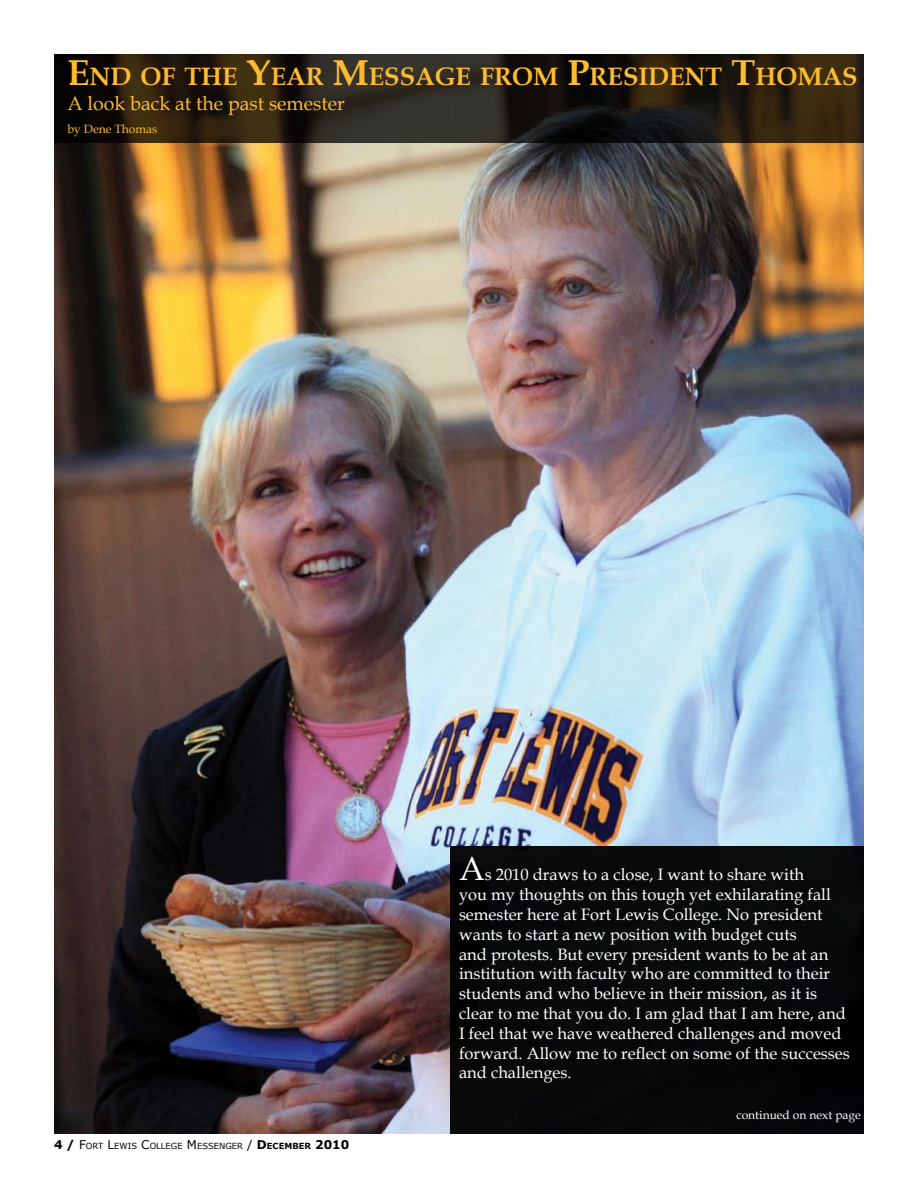
<style>
.page{position:relative;width:918px;height:1188px;background:#fff}
.page>*{position:absolute;margin:0;border:0;box-sizing:border-box;transform-origin:0 0}
.t1{font:700 25.2px "Book Antiqua";color:#fdbb30}
.t2{font:19.5px "Book Antiqua";color:#fdbb30}
.t3{font:16.5px/19.8px "Book Antiqua";color:#fff}
.t4{font:12px "Book Antiqua";color:#fff}
.t5{font:12px "Book Antiqua";color:#fdbb30}
.t6{font:8.4px "Verdana";color:#000}
.s1{font-size:36px}
.s2{font-size:33px}
.s3{font-weight:700;font-size:12px}
.s4{font-size:12px}
.s5{font-weight:700}
</style>
<div class="page">
<img style="left:54px;top:142px;width:810px;height:992px">
<svg style="left:54px;top:54px;width:810px;height:88px;background:#251d13"></svg>
<div style="left:450px;top:846px;width:414px;height:288px;background:#08080a"></div>
<h1 class="t1" style="left:68px;top:59px;width:789px"><span class="s1">E</span>ND OF THE <span class="s1">Y</span>EAR <span class="s1">M</span>ESSAGE FROM <span class="s1">P</span>RESIDENT <span class="s1">T</span>HOMAS</h1>
<p class="t2" style="left:68px;top:90px;width:279px">A look back at the past semester</p>
<p class="t5" style="left:68px;top:121px;width:91px">by Dene Thomas</p>
<p class="t3" style="left:459px;top:865px;width:392px"><span class="s2">A</span>s 2010 draws to a close, I want to share with<br>you my thoughts on this tough yet exhilarating fall semester here at Fort Lewis College. No president wants to start a new position with budget cuts<br>and protests. But every president wants to be at an institution with faculty who are committed to their students and who believe in their mission, as it is clear to me that you do. I am glad that I am here, and I feel that we have weathered challenges and moved forward. Allow me to reflect on some of the successes and challenges.</p>
<p class="t6" style="left:67px;top:1141px;width:284px"><span class="s3">/</span> <span class="s4">F</span>ORT <span class="s4">L</span>EWIS <span class="s4">C</span>OLLEGE <span class="s4">M</span>ESSENGER <span class="s4">/</span> <span class="s3">D</span><span class="s5">ECEMBER</span> <span class="s3">2010</span></p>
<p class="t4" style="left:736px;top:1106px;width:126px">continued on next page</p>
</div>
